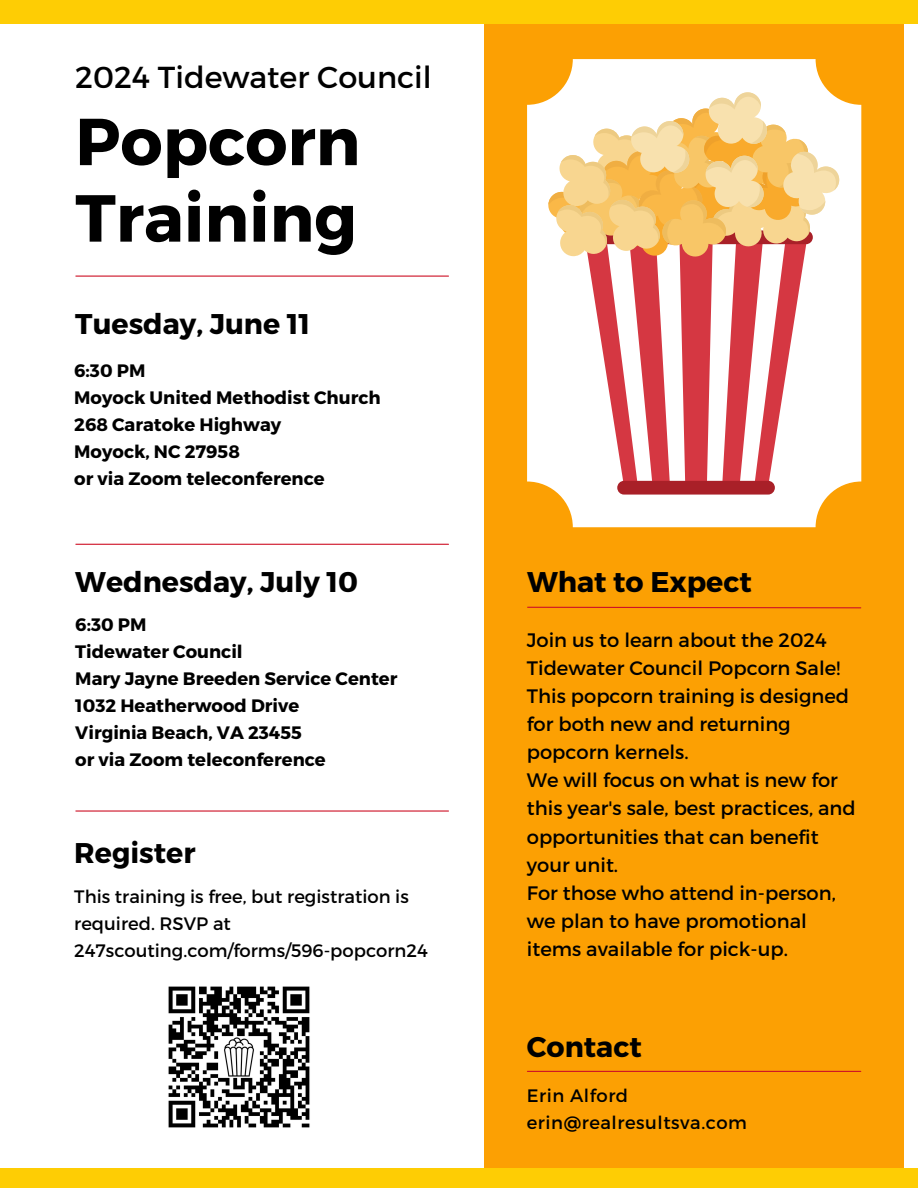
<style>
.page{position:relative;width:918px;height:1188px;background:#fff}
.page>*{position:absolute;margin:0;border:0;box-sizing:border-box;transform-origin:0 0}
.t1{font:700 66.3px/76.5px "Montserrat";color:#000}
.t2{font:30.3px "Montserrat";color:#000}
.t3{font:700 28.5px "Montserrat";color:#000}
.t4{font:19.5px/28.2px "Montserrat";color:#000}
.t5{font:700 18px/27px "Montserrat";color:#000}
.t6{font:18px/27px "Montserrat";color:#000}
.t7{font:18px "Montserrat";letter-spacing:.03em;color:#000}
</style>
<div class="page">
<div style="left:484px;top:0;width:420px;height:1188px;background:#fca003"></div>
<div style="left:0;top:1168px;width:918px;height:20px;background:#fecd04"></div>
<div style="left:0;top:0;width:918px;height:24px;background:#fecd04"></div>
<svg style="left:527px;top:606px;width:335px;height:3px"></svg>
<hr style="left:527px;top:1071px;width:334px;height:1px;background:#ce1126">
<div style="left:527px;top:59px;width:334px;height:468px;background:#fff;border-radius:46px"></div>
<div style="left:617px;top:481px;width:158px;height:14px;background:#a92028;border-radius:7px"></div>
<svg style="left:548px;top:92px;width:293px;height:396px"></svg>
<hr style="left:76px;top:276px;width:372px;height:1px;background:#ce1126">
<hr style="left:76px;top:544px;width:372px;height:1px;background:#ce1126">
<hr style="left:76px;top:810px;width:372px;height:2px;background:#ce1126">
<img style="left:168px;top:986px;width:142px;height:142px">
<h2 class="t2" style="left:75px;top:57px;width:358px">2024 Tidewater Council</h2>
<p class="t1" style="left:75px;top:100px;width:287px">Popcorn<br>Training</p>
<p class="t3" style="left:75px;top:305px;width:237px">Tuesday, June 11</p>
<p class="t5" style="left:74px;top:356px;width:308px">6:30 PM<br>Moyock United Methodist Church<br>268 Caratoke Highway<br>Moyock, NC 27958<br>or via Zoom teleconference</p>
<p class="t3" style="left:75px;top:563px;width:284px">Wednesday, July 10</p>
<p class="t5" style="left:75px;top:610px;width:324px">6:30 PM<br>Tidewater Council<br>Mary Jayne Breeden Service Center<br>1032 Heatherwood Drive<br>Virginia Beach, VA 23455<br>or via Zoom teleconference</p>
<h4 class="t3" style="left:74px;top:835px;width:123px">Register</h4>
<h2 class="t6" style="left:74px;top:882px;width:355px">This training is free, but registration is required. RSVP at<br>247scouting.com/forms/596-popcorn24</h2>
<h1 class="t3" style="left:527px;top:563px;width:226px">What to Expect</h1>
<p class="t4" style="left:527px;top:625px;width:315px">Join us to learn about the 2024<br>Tidewater Council Popcorn Sale!</p>
<p class="t4" style="left:527px;top:681px;width:324px">This popcorn training is designed for both new and returning popcorn kernels.</p>
<p class="t4" style="left:527px;top:765px;width:331px">We will focus on what is new for this year's sale, best practices, and opportunities that can benefit your unit.</p>
<h2 class="t4" style="left:527px;top:878px;width:311px">For those who attend in-person, we plan to have promotional items available for pick-up.</h2>
<h2 class="t3" style="left:527px;top:1028px;width:116px">Contact</h2>
<h2 class="t7" style="left:527px;top:1084px;width:103px">Erin Alford</h2>
<h4 class="t7" style="left:527px;top:1111px;width:222px">erin@realresultsva.com</h4>
</div>
